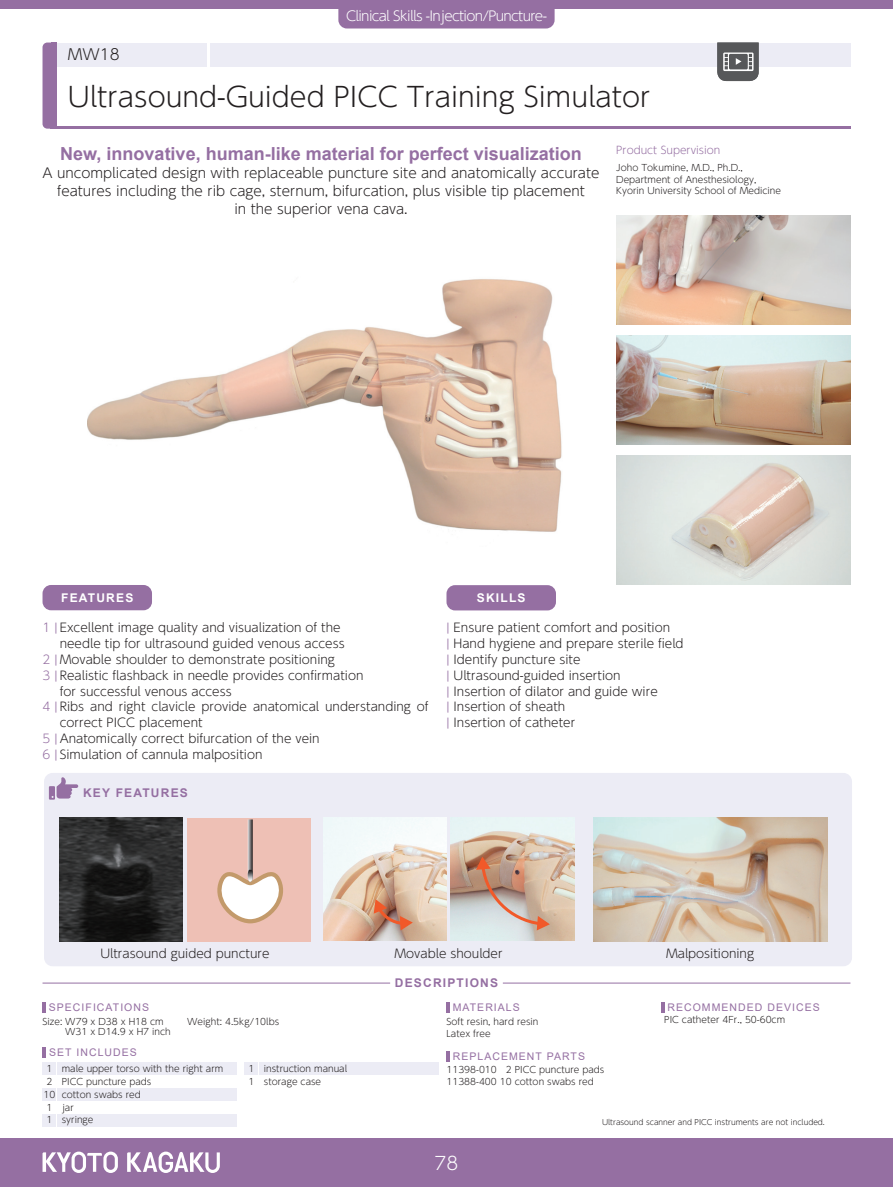
<style>
.page{position:relative;width:893px;height:1187px;background:#fff}
.page>*{position:absolute;margin:0;border:0;box-sizing:border-box;transform-origin:0 0}
.t1{font:300 27px "UD Shin Go Pr 6 N";color:#231f20}
.t2{font:700 18px "Arial";color:#956fa2}
.t3{font:300 18px "UD Shin Go Pr 6 N";color:#fff}
.t4{font:300 15px "UD Shin Go Pr 6 N";color:#231f20}
.t5{font:300 13.5px/18.1px "UD Shin Go Pr 6 N";color:#231f20;text-align:center}
.t6{font:300 13.5px "UD Shin Go Pr 6 N";letter-spacing:-.05em;color:#fff}
.t7{font:300 12px/15.9px "UD Shin Go Pr 6 N";color:#231f20}
.t8{font:700 12px "Arial";letter-spacing:.1em;color:#956fa2}
.t9{font:700 12px "Arial";letter-spacing:.1em;color:#fff}
.t10{font:10.5px "Arial";letter-spacing:.1em;color:#956fa2}
.t11{font:300 10.5px "UD Shin Go Pr 6 N";color:#956fa2}
.t12{font:300 9px/12.8px "UD Shin Go Pr 6 N";color:#231f20}
.t13{font:300 7.5px "UD Shin Go Pr 6 N";color:#231f20}
.s1{color:#956fa2}
</style>
<div class="page">
<div style="left:0;top:0;width:893px;height:9px;background:#956fa2"></div>
<hr style="left:50px;top:126px;width:800px;height:3px;background:#956fa2">
<div style="left:50px;top:43px;width:800px;height:23px;background:#ececf5"></div>
<hr style="left:207px;top:43px;width:3px;height:33px;background:#fff">
<div style="left:43px;top:43px;width:14px;height:86px;background:#956fa2;border-radius:5px"></div>
<div style="left:51px;top:43px;width:6px;height:86px;background:#956fa2"></div>
<hr style="left:446px;top:1050px;width:4px;height:11px;background:#956fa2">
<div style="left:58px;top:1062px;width:179px;height:13px;background:#ececf5"></div>
<div style="left:260px;top:1062px;width:179px;height:13px;background:#ececf5"></div>
<div style="left:43px;top:1062px;width:13px;height:13px;background:#ececf5"></div>
<div style="left:244px;top:1062px;width:14px;height:13px;background:#ececf5"></div>
<div style="left:58px;top:1088px;width:179px;height:13px;background:#ececf5"></div>
<div style="left:58px;top:1113px;width:179px;height:13px;background:#ececf5"></div>
<div style="left:43px;top:1088px;width:13px;height:13px;background:#ececf5"></div>
<div style="left:43px;top:1113px;width:13px;height:13px;background:#ececf5"></div>
<svg style="left:43px;top:1047px;width:3px;height:10px"></svg>
<hr style="left:43px;top:982px;width:347px;height:1px;background:#956fa2">
<hr style="left:503px;top:982px;width:347px;height:1px;background:#956fa2">
<div style="left:338px;top:9px;width:217px;height:19px;background:#956fa2"></div>
<div style="left:43px;top:585px;width:109px;height:25px;background:#956fa2;border-radius:9px"></div>
<div style="left:446px;top:585px;width:110px;height:25px;background:#956fa2;border-radius:9px"></div>
<div style="left:0;top:1137px;width:893px;height:49px;background:#956fa2"></div>
<div style="left:44px;top:772px;width:808px;height:194px;background:#ececf5;border-radius:9px"></div>
<svg style="left:49px;top:777px;width:29px;height:22px"></svg>
<hr style="left:446px;top:1001px;width:4px;height:11px;background:#956fa2">
<svg style="left:717px;top:43px;width:42px;height:38px;background:#717173"></svg>
<img style="left:88px;top:279px;width:474px;height:253px">
<img style="left:616px;top:335px;width:234px;height:109px">
<img style="left:616px;top:456px;width:234px;height:128px">
<img style="left:616px;top:215px;width:234px;height:109px">
<svg style="left:43px;top:1002px;width:3px;height:10px"></svg>
<img style="left:451px;top:818px;width:123px;height:122px">
<img style="left:323px;top:817px;width:123px;height:123px">
<img style="left:593px;top:817px;width:234px;height:124px">
<img style="left:60px;top:817px;width:123px;height:124px">
<div style="left:187px;top:817px;width:123px;height:124px;background:#eec0b5"></div>
<svg style="left:217px;top:819px;width:66px;height:104px"></svg>
<svg style="left:476px;top:856px;width:74px;height:74px;background:#c9aa98"></svg>
<svg style="left:374px;top:899px;width:39px;height:31px"></svg>
<svg style="left:661px;top:1002px;width:3px;height:10px"></svg>
<svg style="left:43px;top:1151px;width:75px;height:21px"></svg>
<svg style="left:127px;top:1151px;width:93px;height:21px"></svg>
<p class="t4" style="left:68px;top:42px;width:53px">MW18</p>
<p class="t6" style="left:346px;top:5px;width:202px">Clinical Skills -Injection/Puncture-</p>
<h1 class="t1" style="left:68px;top:74px;width:584px">Ultrasound-Guided PICC Training Simulator</h1>
<h2 class="t2" style="left:60px;top:141px;width:523px">New, innovative, human-like material for perfect visualization</h2>
<p class="t5" style="left:43px;top:163px;width:559px">A uncomplicated design with replaceable puncture site and anatomically accurate features including the rib cage, sternum, bifurcation, plus visible tip placement<br>in the superior vena cava.</p>
<p class="t11" style="left:616px;top:141px;width:106px">Product Supervision</p>
<p class="t12" style="left:616px;top:161px;width:166px;line-height:11.7px">Joho Tokumine, M.D., Ph.D.,<br>Department of Anesthesiology,<br>Kyorin University School of Medicine</p>
<p class="t9" style="left:61px;top:589px;width:74px">FEATURES</p>
<p class="t9" style="left:477px;top:589px;width:50px">SKILLS</p>
<p class="t7" style="left:43px;top:618px;width:300px"><span class="s1">1 |</span> Excellent image quality and visualization of the</p>
<p class="t7" style="left:43px;top:650px;width:322px"><span class="s1">2 |</span> Movable shoulder to demonstrate positioning<br><span class="s1">3 |</span> Realistic flashback in needle provides confirmation</p>
<p class="t7" style="left:43px;top:698px;width:388px"><span class="s1">4 |</span> Ribs and right clavicle provide anatomical understanding of</p>
<p class="t7" style="left:43px;top:730px;width:279px"><span class="s1">5 |</span> Anatomically correct bifurcation of the vein<br><span class="s1">6 |</span> Simulation of cannula malposition</p>
<p class="t7" style="left:60px;top:634px;width:286px">needle tip for ultrasound guided venous access</p>
<p class="t7" style="left:60px;top:682px;width:173px">for successful venous access</p>
<p class="t7" style="left:60px;top:714px;width:144px">correct PICC placement</p>
<p class="t8" style="left:83px;top:784px;width:106px">KEY FEATURES</p>
<p class="t7" style="left:446px;top:618px;width:239px"><span class="s1">|</span> Ensure patient comfort and position<br><span class="s1">|</span> Hand hygiene and prepare sterile field <span class="s1">|</span> Identify puncture site<br><span class="s1">|</span> Ultrasound-guided insertion<br><span class="s1">|</span> Insertion of dilator and guide wire<br><span class="s1">|</span> Insertion of sheath<br><span class="s1">|</span> Insertion of catheter</p>
<p class="t7" style="left:100px;top:944px;width:171px">Ultrasound guided puncture</p>
<p class="t7" style="left:394px;top:944px;width:110px">Movable shoulder</p>
<p class="t7" style="left:666px;top:944px;width:90px">Malpositioning</p>
<p class="t8" style="left:395px;top:974px;width:105px">DESCRIPTIONS</p>
<p class="t10" style="left:49px;top:999px;width:102px">SPECIFICATIONS</p>
<p class="t12" style="left:43px;top:1014px;width:123px">Size: W79 x D38 x H18 cm</p>
<p class="t12" style="left:187px;top:1014px;width:94px">Weight: 4.5kg/10lbs</p>
<p class="t12" style="left:65px;top:1025px;width:107px">W31 x D14.9 x H7 inch</p>
<p class="t10" style="left:453px;top:999px;width:69px">MATERIALS</p>
<p class="t12" style="left:446px;top:1015px;width:94px;line-height:11.7px">Soft resin, hard resin<br>Latex free</p>
<p class="t10" style="left:667px;top:999px;width:154px">RECOMMENDED DEVICES</p>
<p class="t12" style="left:664px;top:1013px;width:122px">PIC catheter 4Fr., 50-60cm</p>
<p class="t10" style="left:49px;top:1045px;width:89px">SET INCLUDES</p>
<p class="t10" style="left:453px;top:1048px;width:134px">REPLACEMENT PARTS</p>
<p class="t12" style="left:62px;top:1062px;width:163px">male upper torso with the right arm<br>PICC puncture pads<br>cotton swabs red<br>jar<br>syringe</p>
<p class="t12" style="left:248px;top:1062px;width:7px">1<br>1</p>
<p class="t12" style="left:43px;top:1062px;width:13px;text-align:center">1<br>2<br>10<br>1<br>1</p>
<p class="t12" style="left:264px;top:1062px;width:85px">instruction manual storage case</p>
<p class="t12" style="left:446px;top:1063px;width:159px;line-height:11.7px">11398-010 2 PICC puncture pads<br>11388-400 10 cotton swabs red</p>
<p class="t13" style="left:602px;top:1115px;width:224px">Ultrasound scanner and PICC instruments are not included.</p>
<h2 class="t3" style="left:435px;top:1148px;width:25px">78</h2>
</div>
